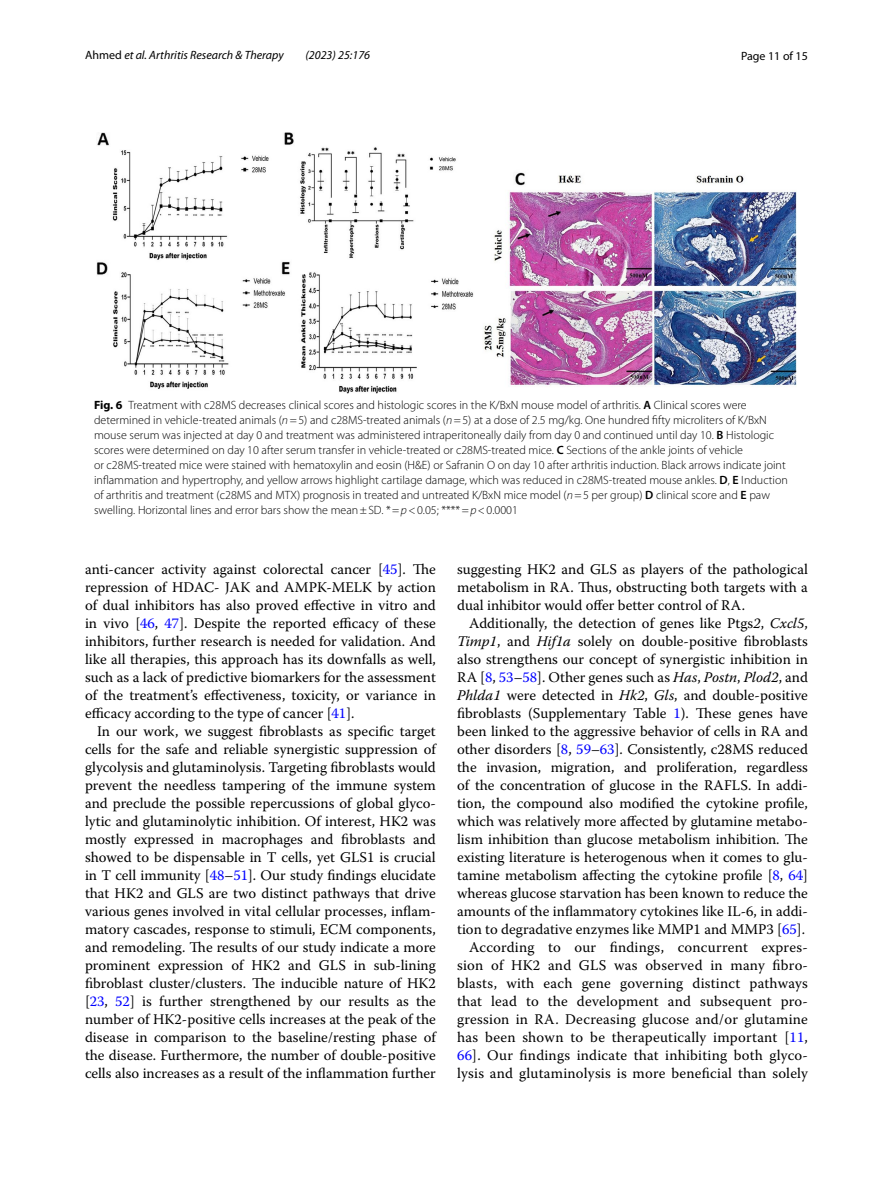
<style>
.page{position:relative;width:893px;height:1187px;background:#fff}
.page>*{position:absolute;margin:0;border:0;box-sizing:border-box;transform-origin:0 0}
.t1{font:14.7px/18px "Warnock Pro";color:#000;text-align:justify}
.t2{font:300 12px/15px "Myriad Pro";color:#000}
.t3{font:italic 12px "Myriad Pro";color:#000}
.t4{font:12px "Myriad Pro";color:#000}
.s1{font-style:normal}
.s2{font-weight:700}
.s3{font-weight:600}
.s4{font-style:italic}
.s5{color:#00f}
</style>
<div class="page">
<img style="left:96px;top:133px;width:701px;height:260px">
<p class="t3" style="left:85px;top:48px;width:200px"><span class="s1">Ahmed</span> et al. Arthritis Research &amp; Therapy</p>
<p class="t3" style="left:305px;top:48px;width:66px">(2023) 25:176</p>
<p class="t4" style="left:741px;top:48px;width:68px">Page 11 of 15</p>
<p class="t2" style="left:94px;top:397px;width:695px"><span class="s2">Fig. 6</span> Treatment with c28MS decreases clinical scores and histologic scores in the K/BxN mouse model of arthritis. <span class="s3">A</span> Clinical scores were determined in vehicle-treated animals (<span class="s4">n</span>=5) and c28MS-treated animals (<span class="s4">n</span>=5) at a dose of 2.5 mg/kg. One hundred fifty microliters of K/BxN mouse serum was injected at day 0 and treatment was administered intraperitoneally daily from day 0 and continued until day 10. <span class="s3">B</span> Histologic scores were determined on day 10 after serum transfer in vehicle-treated or c28MS-treated mice. <span class="s3">C</span> Sections of the ankle joints of vehicle<br>or c28MS-treated mice were stained with hematoxylin and eosin (H&amp;E) or Safranin O on day 10 after arthritis induction. Black arrows indicate joint inflammation and hypertrophy, and yellow arrows highlight cartilage damage, which was reduced in c28MS-treated mouse ankles. <span class="s3">D</span>, <span class="s3">E</span> Induction of arthritis and treatment (c28MS and MTX) prognosis in treated and untreated K/BxN mice model (<span class="s4">n</span>=5 per group) <span class="s3">D</span> clinical score and <span class="s3">E</span> paw swelling. Horizontal lines and error bars show the mean±SD. *=<span class="s4">p</span>&lt;0.05; ****=<span class="s4">p</span>&lt;0.0001</p>
<p class="t1" style="left:85px;top:560px;width:352px">anti-cancer activity against colorectal cancer [<span class="s5">45</span>]. The repression of HDAC- JAK and AMPK-MELK by action of dual inhibitors has also proved effective in vitro and in vivo [<span class="s5">46</span>, <span class="s5">47</span>]. Despite the reported efficacy of these inhibitors, further research is needed for validation. And like all therapies, this approach has its downfalls as well, such as a lack of predictive biomarkers for the assessment of the treatment’s effectiveness, toxicity, or variance in efficacy according to the type of cancer [<span class="s5">41</span>].</p>
<p class="t1" style="left:85px;top:722px;width:352px;text-indent:12px">In our work, we suggest fibroblasts as specific target cells for the safe and reliable synergistic suppression of glycolysis and glutaminolysis. Targeting fibroblasts would prevent the needless tampering of the immune system and preclude the possible repercussions of global glyco&shy;lytic and glutaminolytic inhibition. Of interest, HK2 was mostly expressed in macrophages and fibroblasts and showed to be dispensable in T cells, yet GLS1 is crucial in T cell immunity [<span class="s5">48</span>–<span class="s5">51</span>]. Our study findings elucidate that HK2 and GLS are two distinct pathways that drive various genes involved in vital cellular processes, inflam&shy;matory cascades, response to stimuli, ECM components, and remodeling. The results of our study indicate a more prominent expression of HK2 and GLS in sub-lining fibroblast cluster/clusters. The inducible nature of HK2 [<span class="s5">23</span>, <span class="s5">52</span>] is further strengthened by our results as the number of HK2-positive cells increases at the peak of the disease in comparison to the baseline/resting phase of the disease. Furthermore, the number of double-positive cells also increases as a result of the inflammation further</p>
<p class="t1" style="left:457px;top:560px;width:352px">suggesting HK2 and GLS as players of the pathological metabolism in RA. Thus, obstructing both targets with a dual inhibitor would offer better control of RA.</p>
<p class="t1" style="left:457px;top:614px;width:352px;text-align:right">Additionally, the detection of genes like Ptgs<span class="s4">2</span>, <span class="s4">Cxcl5</span>, <span class="s4">Timp1</span>, and <span class="s4">Hif1a</span> solely on double-positive fibroblasts also strengthens our concept of synergistic inhibition in RA [<span class="s5">8</span>, <span class="s5">53</span>–<span class="s5">58</span>]. Other genes such as <span class="s4">Has</span>, <span class="s4">Postn</span>, <span class="s4">Plod2</span>, and <span class="s4">Phlda1</span> were detected in <span class="s4">Hk2</span>, <span class="s4">Gls</span>, and double-positive fibroblasts (Supplementary Table <span class="s5">1</span>). These genes have been linked to the aggressive behavior of cells in RA and other disorders [<span class="s5">8</span>, <span class="s5">59</span>–<span class="s5">63</span>]. Consistently, c28MS reduced the invasion, migration, and proliferation, regardless of the concentration of glucose in the RAFLS. In addi&shy;tion, the compound also modified the cytokine profile, which was relatively more affected by glutamine metabo&shy;lism inhibition than glucose metabolism inhibition. The existing literature is heterogenous when it comes to glu&shy;tamine metabolism affecting the cytokine profile [<span class="s5">8</span>, <span class="s5">64</span>] whereas glucose starvation has been known to reduce the amounts of the inflammatory cytokines like IL-6, in addi&shy;tion to degradative enzymes like MMP1 and MMP3 [<span class="s5">65</span>].<br>According to our findings, concurrent expres&shy;sion of HK2 and GLS was observed in many fibro&shy;blasts, with each gene governing distinct pathways that lead to the development and subsequent pro&shy;gression in RA. Decreasing glucose and/or glutamine has been shown to be therapeutically important [<span class="s5">11</span>, <span class="s5">66</span>]. Our findings indicate that inhibiting both glyco&shy;lysis and glutaminolysis is more beneficial than solely</p>
</div>
